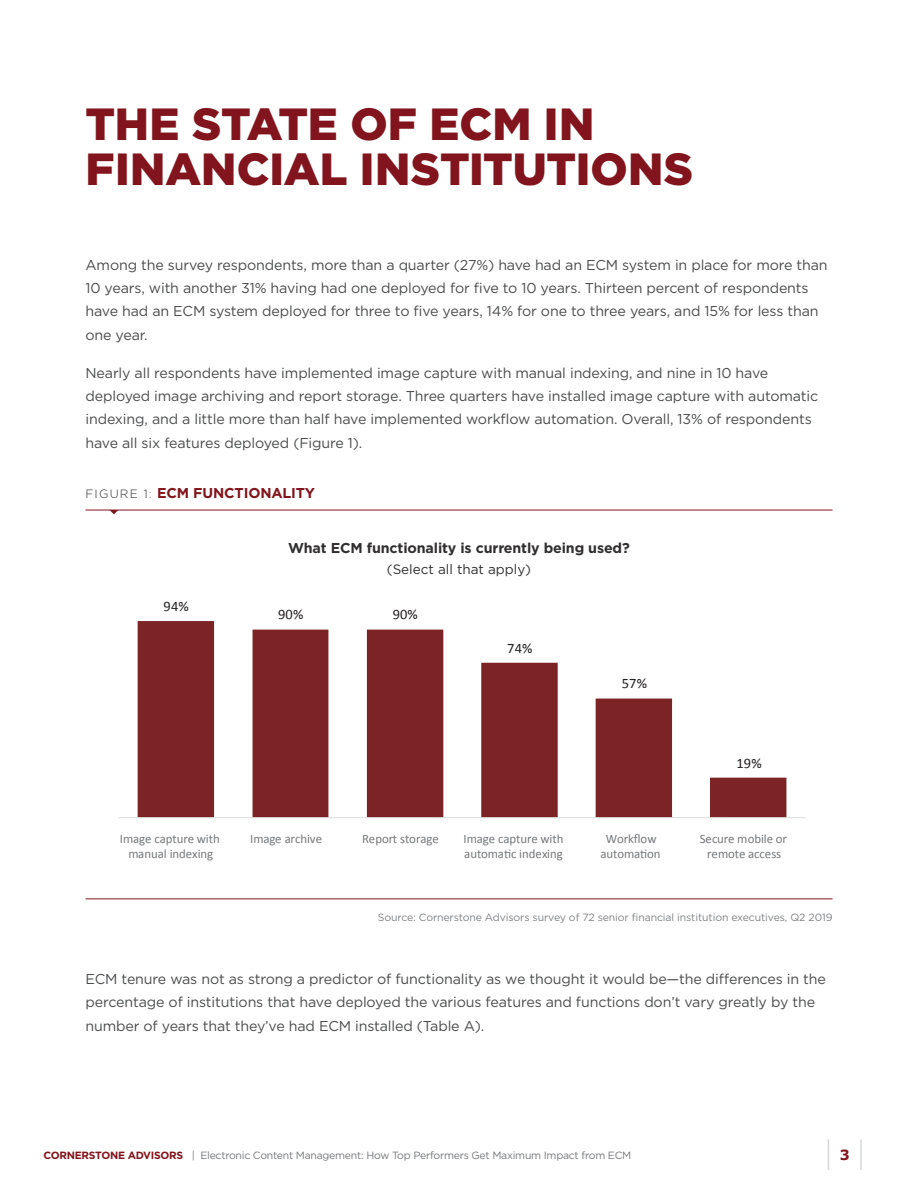
<style>
.page{position:relative;width:918px;height:1188px;background:#fff}
.page>*{position:absolute;margin:0;border:0;box-sizing:border-box;transform-origin:0 0}
.t1{font:900 45px/45px "Gotham";color:#81141c}
.t2{font:14.4px "Calibri";letter-spacing:.01em;color:#231f20}
.t3{font:14.25px/23.2px "Gotham";letter-spacing:-.01em;color:#4b4c4d}
.t4{font:700 14.25px "Gotham";letter-spacing:-.01em;color:#312f30}
.t5{font:700 14.25px "Gotham";letter-spacing:-.01em;color:#81141c}
.t6{font:700 13.95px "Verdana";color:#81141c}
.t7{font:13.5px "Gotham";color:#312f30}
.t8{font:12.9px/14.5px "Calibri";letter-spacing:-.005em;color:#76787b;text-align:center}
.t9{font:10.5px "Gotham";letter-spacing:-.025em;color:#76787b}
.t10{font:10.5px "Gotham";letter-spacing:-.01em;color:#808285}
.s1{font-weight:300;font-size:12px;color:#312f30}
.s2{font-weight:200;font-size:12px;color:#312f30}
.s3{font-weight:700;color:#81141c}
</style>
<div class="page">
<hr style="left:828px;top:1139px;width:1px;height:31px;background:#d6d7d9">
<hr style="left:860px;top:1139px;width:2px;height:31px;background:#d6d7d9">
<hr style="left:86px;top:510px;width:746px;height:1px;background:#81141c">
<svg style="left:110px;top:510px;width:8px;height:4px"></svg>
<hr style="left:86px;top:899px;width:746px;height:1px;background:#81141c">
<svg style="left:138px;top:621px;width:648px;height:196px;fill:#7b2325"></svg>
<hr style="left:119px;top:817px;width:687px;height:1px;background:#dcdddf">
<p class="t1" style="left:86px;top:101px;width:609px">THE STATE OF ECM IN<br>FINANCIAL INSTITUTIONS</p>
<p class="t3" style="left:86px;top:253px;width:744px">Among the survey respondents, more than a quarter (27%) have had an ECM system in place for more than 10 years, with another 31% having had one deployed for five to 10 years. Thirteen percent of respondents have had an ECM system deployed for three to five years, 14% for one to three years, and 15% for less than one year.</p>
<p class="t3" style="left:86px;top:361px;width:734px">Nearly all respondents have implemented image capture with manual indexing, and nine in 10 have deployed image archiving and report storage. Three quarters have installed image capture with automatic indexing, and a little more than half have implemented workflow automation. Overall, 13% of respondents have all six features deployed (Figure 1).</p>
<p class="t5" style="left:86px;top:484px;width:231px"><span class="s1">FIGURE 1</span><span class="s2">:</span> ECM FUNCTIONALITY</p>
<p class="t2" style="left:164px;top:597px;width:27px">94%</p>
<p class="t4" style="left:288px;top:538px;width:343px">What ECM functionality is currently being used?</p>
<p class="t7" style="left:387px;top:560px;width:146px">(Select all that apply)</p>
<p class="t2" style="left:278px;top:606px;width:27px">90%</p>
<p class="t2" style="left:393px;top:606px;width:27px">90%</p>
<p class="t2" style="left:507px;top:639px;width:27px">74%</p>
<p class="t2" style="left:622px;top:675px;width:27px">57%</p>
<p class="t2" style="left:736px;top:754px;width:27px">19%</p>
<p class="t8" style="left:120px;top:831px;width:101px">Image capture with manual indexing</p>
<p class="t8" style="left:250px;top:831px;width:73px">Image archive</p>
<p class="t8" style="left:362px;top:831px;width:78px">Report storage</p>
<p class="t8" style="left:464px;top:831px;width:101px;text-align:left">Image capture with automatic indexing</p>
<p class="t8" style="left:600px;top:831px;width:62px">Workflow automation</p>
<p class="t8" style="left:700px;top:831px;width:89px">Secure mobile or remote access</p>
<p class="t10" style="left:378px;top:910px;width:456px">Source: Cornerstone Advisors survey of 72 senior financial institution executives, Q2 2019</p>
<p class="t3" style="left:86px;top:967px;width:742px">ECM tenure was not as strong a predictor of functionality as we thought it would be—the differences in the percentage of institutions that have deployed the various features and functions don’t vary greatly by the number of years that they’ve had ECM installed (Table A).</p>
<p class="t9" style="left:43px;top:1148px;width:589px"><span class="s3">CORNERSTONE ADVISORS</span> | Electronic Content Management: How Top Performers Get Maximum Impact from ECM</p>
<p class="t6" style="left:840px;top:1146px;width:11px">3</p>
</div>
